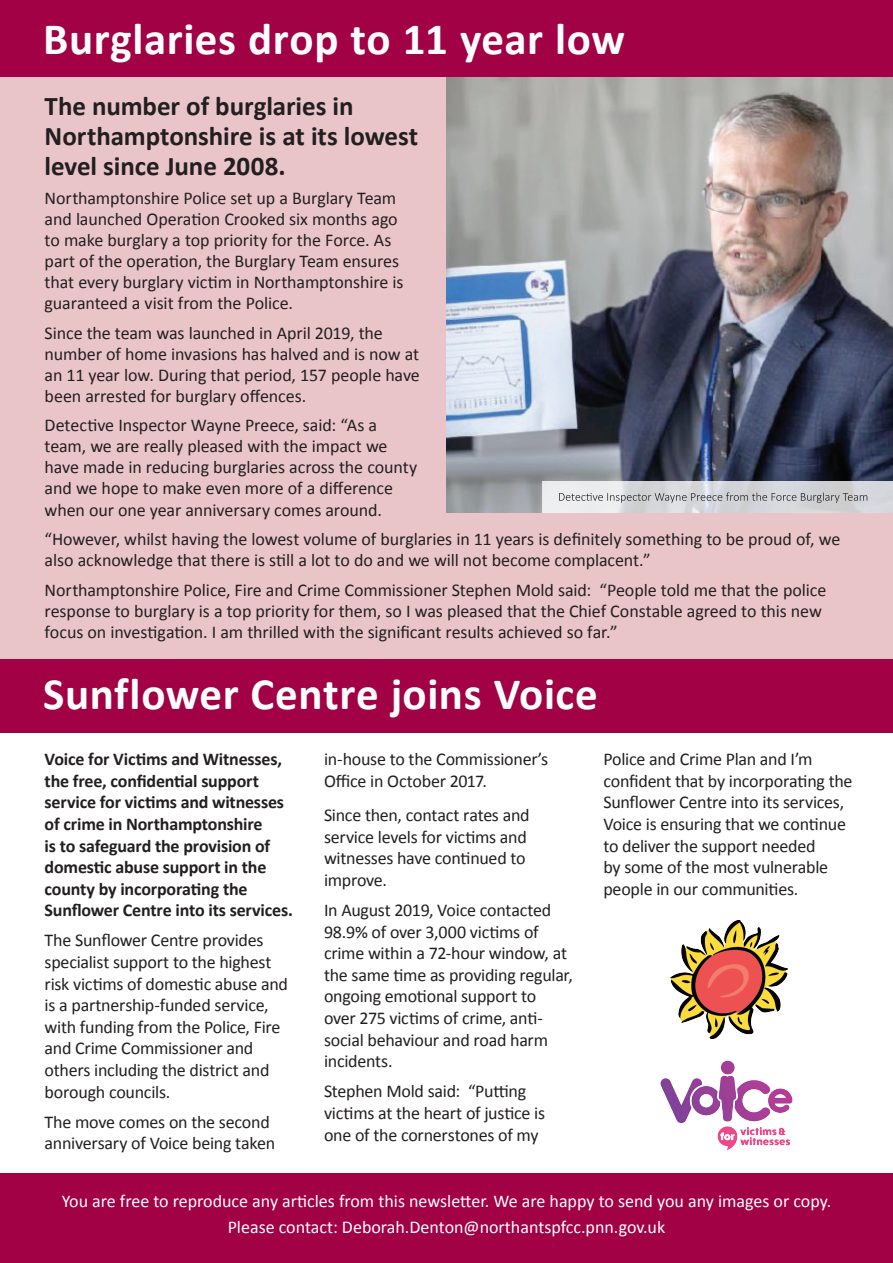
<style>
.page{position:relative;width:893px;height:1263px;background:#fff}
.page>*{position:absolute;margin:0;border:0;box-sizing:border-box;transform-origin:0 0}
.t1{font:700 45px "Calibri";letter-spacing:.01em;color:#fff}
.t2{font:700 27px/30px "Calibri";letter-spacing:-.005em;color:#231f20}
.t3{font:18px/21.6px "Calibri";letter-spacing:-.01em;color:#231f20}
.t4{font:700 18px/21.6px "Calibri";letter-spacing:-.01em;color:#231f20}
.t5{font:18px/25.8px "Calibri";color:#fff;text-align:center}
</style>
<div class="page">
<div style="left:0;top:74px;width:893px;height:616px;background:#e9c5c9"></div>
<div style="left:0;top:1174px;width:893px;height:89px;background:#a30146"></div>
<img style="left:446px;top:77px;width:447px;height:435px">
<div style="left:0;top:0;width:893px;height:77px;background:#a30146"></div>
<div style="left:0;top:659px;width:893px;height:73px;background:#a30146"></div>
<svg style="left:542px;top:481px;width:351px;height:31px;background:#d9dbde"></svg>
<svg style="left:559px;top:492px;width:308px;height:11px;background:#bdbdc1"></svg>
<img style="left:671px;top:920px;width:116px;height:119px">
<img style="left:660px;top:1060px;width:133px;height:90px">
<h1 class="t1" style="left:43px;top:10px;width:583px">Burglaries drop to 11 year low</h1>
<h2 class="t2" style="left:45px;top:91px;width:375px">The number of burglaries in<br>Northamptonshire is at its lowest level since June 2008.</h2>
<p class="t3" style="left:45px;top:188px;width:360px;line-height:21px">Northamptonshire Police set up a Burglary Team and launched Operation Crooked six months ago to make burglary a top priority for the Force. As part of the operation, the Burglary Team ensures that every burglary victim in Northamptonshire is guaranteed a visit from the Police.</p>
<p class="t3" style="left:45px;top:322px;width:377px;line-height:21px">Since the team was launched in April 2019, the number of home invasions has halved and is now at an 11 year low. During that period, 157 people have been arrested for burglary offences.</p>
<p class="t3" style="left:45px;top:415px;width:374px;line-height:21px">Detective Inspector Wayne Preece, said: “As a team, we are really pleased with the impact we have made in reducing burglaries across the county and we hope to make even more of a difference when our one year anniversary comes around.</p>
<p class="t3" style="left:45px;top:529px;width:797px;line-height:21px">“However, whilst having the lowest volume of burglaries in 11 years is definitely something to be proud of, we also acknowledge that there is still a lot to do and we will not become complacent.”</p>
<p class="t3" style="left:45px;top:579px;width:783px;line-height:21px">Northamptonshire Police, Fire and Crime Commissioner Stephen Mold said: “People told me that the police response to burglary is a top priority for them, so I was pleased that the Chief Constable agreed to this new focus on investigation. I am thrilled with the significant results achieved so far.”</p>
<h1 class="t1" style="left:43px;top:665px;width:556px">Sunflower Centre joins Voice</h1>
<p class="t4" style="left:45px;top:748px;width:250px">Voice for Victims and Witnesses, the free, confidential support service for victims and witnesses of crime in Northamptonshire<br>is to safeguard the provision of domestic abuse support in the county by incorporating the<br>Sunflower Centre into its services.</p>
<p class="t3" style="left:45px;top:930px;width:245px">The Sunflower Centre provides specialist support to the highest risk victims of domestic abuse and is a partnership-funded service, with funding from the Police, Fire and Crime Commissioner and others including the district and borough councils.</p>
<p class="t3" style="left:45px;top:1111px;width:232px">The move comes on the second anniversary of Voice being taken</p>
<p class="t3" style="left:603px;top:748px;width:251px">Police and Crime Plan and I’m confident that by incorporating the<br>Sunflower Centre into its services,<br>Voice is ensuring that we continue to deliver the support needed<br>by some of the most vulnerable people in our communities.</p>
<p class="t3" style="left:324px;top:748px;width:226px">in-house to the Commissioner’s<br>Office in October 2017.</p>
<p class="t3" style="left:324px;top:804px;width:207px">Since then, contact rates and service levels for victims and witnesses have continued to improve.</p>
<p class="t3" style="left:324px;top:899px;width:250px">In August 2019, Voice contacted<br>98.9% of over 3,000 victims of crime within a 72-hour window, at the same time as providing regular, ongoing emotional support to<br>over 275 victims of crime, anti&shy;social behaviour and road harm incidents.</p>
<p class="t3" style="left:324px;top:1080px;width:223px">Stephen Mold said: “Putting victims at the heart of justice is one of the cornerstones of my</p>
<p class="t5" style="left:62px;top:1188px;width:771px">You are free to reproduce any articles from this newsletter. We are happy to send you any images or copy.<br>Please contact: Deborah.Denton@northantspfcc.pnn.gov.uk</p>
</div>
